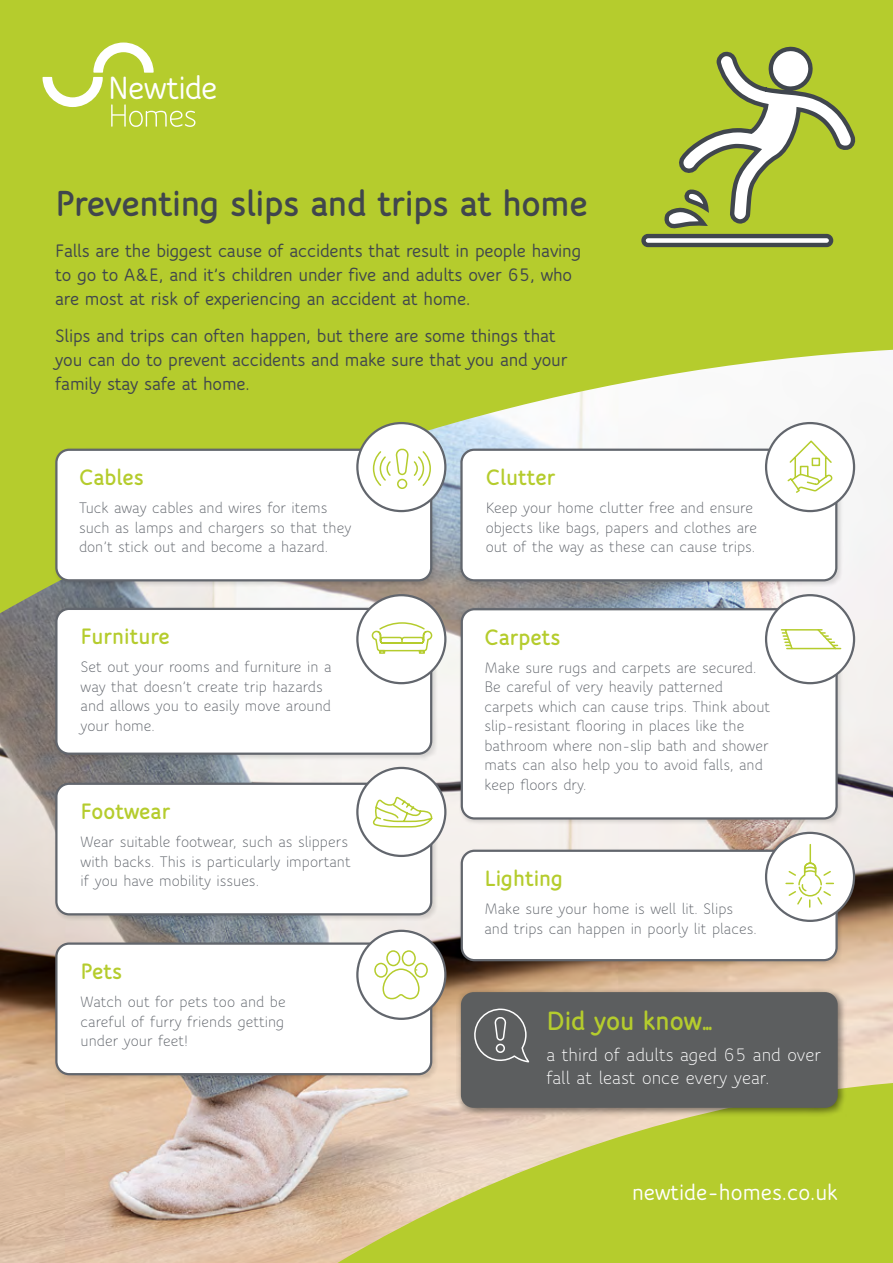
<style>
.page{position:relative;width:893px;height:1263px;background:#b5cc2d}
.page>*{position:absolute;margin:0;border:0;box-sizing:border-box;transform-origin:0 0}
.t1{font:800 39px "Speak OT";letter-spacing:-.01em;color:#40464d}
.t2{font:700 34.8px "Speak";letter-spacing:-.025em;color:#fff}
.t3{font:800 28.5px "Speak OT";color:#b5cc2d}
.t4{font:800 24px "Speak OT";color:#b5cc2d}
.t5{font:700 24px "Speak Pro";color:#fff}
.t6{font:700 19.5px/24px "Speak OT";letter-spacing:-.01em;color:#40464d}
.t7{font:19.5px/22.5px "Speak OT";color:#fff}
.t8{font:16.5px/19.5px "Speak OT";color:#62666d}
</style>
<div class="page">
<img style="left:0;top:350px;width:893px;height:913px">
<svg style="left:43px;top:43px;width:152px;height:84px"></svg>
<div style="left:54px;top:447px;width:384px;height:140px;background:#000;opacity:.14"></div>
<div style="left:56px;top:450px;width:375px;height:130px;background:#fff;border-radius:13px"></div>
<div style="left:55px;top:449px;width:377px;height:132px;border:2px solid #62666d;border-radius:13px"></div>
<div style="left:459px;top:607px;width:384px;height:218px;background:#000;opacity:.14"></div>
<div style="left:462px;top:609px;width:375px;height:209px;background:#fff;border-radius:13px"></div>
<div style="left:461px;top:608px;width:377px;height:211px;border:2px solid #62666d;border-radius:13px"></div>
<div style="left:459px;top:848px;width:384px;height:119px;background:#000;opacity:.14"></div>
<div style="left:462px;top:851px;width:375px;height:109px;background:#fff;border-radius:13px"></div>
<div style="left:461px;top:850px;width:377px;height:111px;border:2px solid #62666d;border-radius:13px"></div>
<div style="left:459px;top:447px;width:384px;height:140px;background:#000;opacity:.14"></div>
<div style="left:461px;top:450px;width:375px;height:130px;background:#fff;border-radius:13px"></div>
<div style="left:460px;top:449px;width:377px;height:132px;border:2px solid #62666d;border-radius:13px"></div>
<div style="left:54px;top:606px;width:384px;height:155px;background:#000;opacity:.14"></div>
<div style="left:56px;top:609px;width:375px;height:145px;background:#fff;border-radius:13px"></div>
<div style="left:55px;top:608px;width:377px;height:147px;border:2px solid #62666d;border-radius:13px"></div>
<div style="left:54px;top:781px;width:384px;height:140px;background:#000;opacity:.14"></div>
<div style="left:56px;top:784px;width:375px;height:130px;background:#fff;border-radius:13px"></div>
<div style="left:55px;top:783px;width:377px;height:132px;border:2px solid #62666d;border-radius:13px"></div>
<div style="left:54px;top:941px;width:384px;height:139px;background:#000;opacity:.14"></div>
<div style="left:56px;top:943px;width:375px;height:131px;background:#fff;border-radius:13px"></div>
<div style="left:55px;top:942px;width:377px;height:133px;border:2px solid #62666d;border-radius:13px"></div>
<div style="left:357px;top:423px;width:88px;height:88px;background:#fff;border-radius:50%"></div>
<div style="left:356px;top:422px;width:90px;height:90px;border:2px solid #62666d;border-radius:50%"></div>
<div style="left:766px;top:423px;width:88px;height:88px;background:#fff;border-radius:50%"></div>
<div style="left:765px;top:422px;width:90px;height:90px;border:2px solid #62666d;border-radius:50%"></div>
<div style="left:766px;top:595px;width:88px;height:88px;background:#fff;border-radius:50%"></div>
<div style="left:765px;top:594px;width:90px;height:90px;border:2px solid #62666d;border-radius:50%"></div>
<div style="left:766px;top:833px;width:88px;height:88px;background:#fff;border-radius:50%"></div>
<div style="left:765px;top:832px;width:90px;height:90px;border:2px solid #62666d;border-radius:50%"></div>
<div style="left:357px;top:768px;width:88px;height:88px;background:#fff;border-radius:50%"></div>
<div style="left:356px;top:767px;width:90px;height:90px;border:2px solid #62666d;border-radius:50%"></div>
<div style="left:357px;top:931px;width:88px;height:88px;background:#fff;border-radius:50%"></div>
<div style="left:357px;top:595px;width:88px;height:88px;background:#fff;border-radius:50%"></div>
<div style="left:356px;top:594px;width:90px;height:90px;border:2px solid #62666d;border-radius:50%"></div>
<div style="left:456px;top:987px;width:390px;height:130px;background:#000;opacity:.5"></div>
<div style="left:461px;top:992px;width:377px;height:116px;background:#5c5e5f;border-radius:13px"></div>
<svg style="left:641px;top:46px;width:215px;height:202px"></svg>
<svg style="left:372px;top:796px;width:61px;height:32px"></svg>
<svg style="left:371px;top:622px;width:62px;height:32px"></svg>
<svg style="left:372px;top:448px;width:59px;height:41px"></svg>
<svg style="left:373px;top:906px;width:56px;height:114px"></svg>
<svg style="left:787px;top:440px;width:46px;height:53px"></svg>
<svg style="left:781px;top:629px;width:60px;height:21px"></svg>
<svg style="left:785px;top:843px;width:49px;height:65px"></svg>
<svg style="left:473px;top:1008px;width:58px;height:255px"></svg>
<h2 class="t2" style="left:108px;top:68px;width:111px">Newtide</h2>
<h1 class="t1" style="left:55px;top:181px;width:534px">Preventing slips and trips at home</h1>
<p class="t6" style="left:55px;top:239px;width:527px">Falls are the biggest cause of accidents that result in people having to go to A&amp;E, and it’s children under five and adults over 65, who are most at risk of experiencing an accident at home.</p>
<p class="t6" style="left:55px;top:324px;width:514px">Slips and trips can often happen, but there are some things that you can do to prevent accidents and make sure that you and your family stay safe at home.</p>
<h3 class="t4" style="left:79px;top:463px;width:66px">Cables</h3>
<p class="t8" style="left:79px;top:498px;width:274px">Tuck away cables and wires for items such as lamps and chargers so that they don’t stick out and become a hazard.</p>
<h3 class="t4" style="left:81px;top:622px;width:91px">Furniture</h3>
<p class="t8" style="left:81px;top:657px;width:252px">Set out your rooms and furniture in a way that doesn’t create trip hazards and allows you to easily move around your home.</p>
<h3 class="t4" style="left:81px;top:797px;width:91px">Footwear</h3>
<p class="t8" style="left:81px;top:832px;width:272px">Wear suitable footwear, such as slippers with backs. This is particularly important if you have mobility issues.</p>
<h3 class="t4" style="left:81px;top:957px;width:43px">Pets</h3>
<p class="t8" style="left:81px;top:992px;width:207px;text-align:justify">Watch out for pets too and be careful of furry friends getting under your feet!</p>
<h3 class="t4" style="left:486px;top:463px;width:71px">Clutter</h3>
<p class="t8" style="left:486px;top:498px;width:273px">Keep your home clutter free and ensure objects like bags, papers and clothes are out of the way as these can cause trips.</p>
<h3 class="t4" style="left:484px;top:623px;width:78px">Carpets</h3>
<p class="t8" style="left:484px;top:658px;width:287px">Make sure rugs and carpets are secured.<br>Be careful of very heavily patterned carpets which can cause trips. Think about slip-resistant flooring in places like the bathroom where non-slip bath and shower mats can also help you to avoid falls, and keep floors dry.</p>
<h3 class="t4" style="left:484px;top:864px;width:80px">Lighting</h3>
<p class="t8" style="left:484px;top:899px;width:274px">Make sure your home is well lit. Slips and trips can happen in poorly lit places.</p>
<h3 class="t3" style="left:546px;top:1004px;width:169px">Did you know…</h3>
<p class="t7" style="left:546px;top:1044px;width:276px">a third of adults aged 65 and over fall at least once every year.</p>
<h3 class="t5" style="left:632px;top:1178px;width:207px">newtide-homes.co.uk</h3>
</div>
